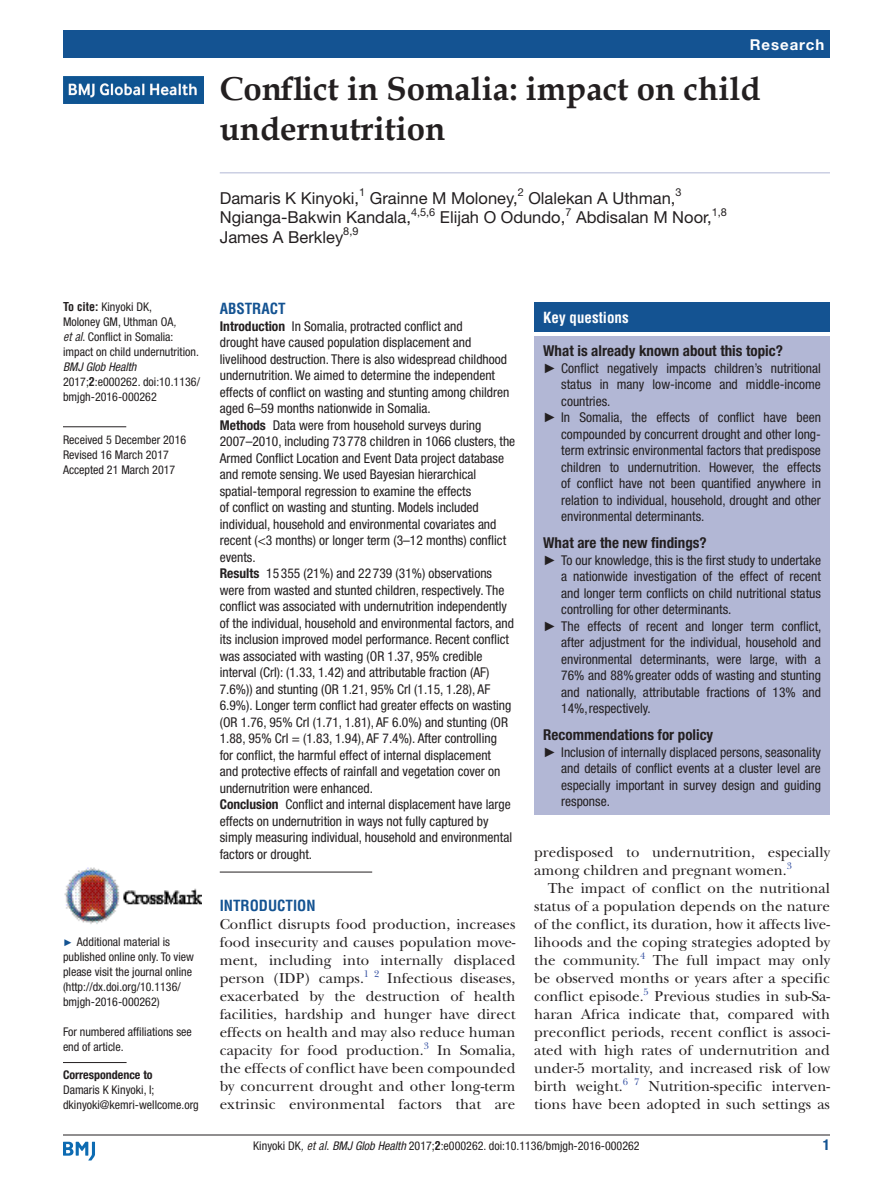
<style>
.page{position:relative;width:893px;height:1191px;background:#fff}
.page>*{position:absolute;margin:0;border:0;box-sizing:border-box;transform-origin:0 0}
.t1{font:700 33px/39px "Book Antiqua";color:#231f20}
.t2{font:16.5px "Helvetica Neue LT Std";color:#231f20}
.t3{font:15px/18px "New Baskerville";color:#231f20;text-align:justify}
.t4{font:700 condensed 15px "Helvetica Neue LT Std";color:#231f20}
.t5{font:700 condensed 15px "Helvetica";color:#145392}
.t6{font:700 condensed 15px "Helvetica";color:#fff}
.t7{font:700 15px "Helvetica Neue LT Std";letter-spacing:.065em;color:#fff}
.t8{font:700 condensed 15px "Helvetica Neue LT Std";color:#145392}
.t9{font:condensed 13.5px/16.5px "Helvetica Neue LT Std";color:#231f20}
.t10{font:condensed 12px/15px "Helvetica Neue LT Std";color:#231f20}
.t11{font:700 condensed 12px "Helvetica Neue LT Std";color:#231f20}
.t12{font:10.95px "Helvetica Neue LT Std";color:#231f20}
.t13{font:9.9px "New Baskerville";color:#3853a3}
.s1{font-family:"Helvetica LT Std";font-weight:700}
.s2{font-family:"Helvetica LT Std";font-style:italic}
.s3{font-style:italic}
.s4{font-family:"Arial";font-stretch:normal;font-size:9.75px;color:#145392}
.s5{font-weight:700}
.s6{font-family:"Arial";font-stretch:normal}
</style>
<div class="page">
<hr style="left:63px;top:1134px;width:767px;height:1px;background:#231f20">
<svg style="left:63px;top:1141px;width:32px;height:19px"></svg>
<img style="left:64px;top:868px;width:137px;height:56px">
<hr style="left:220px;top:172px;width:610px;height:1px;background:#b2b7d5">
<div style="left:63px;top:31px;width:767px;height:27px;background:#145392"></div>
<hr style="left:63px;top:426px;width:63px;height:1px;background:#231f20">
<hr style="left:63px;top:1062px;width:64px;height:1px;background:#231f20">
<img style="left:63px;top:77px;width:141px;height:27px">
<hr style="left:220px;top:871px;width:152px;height:1px;background:#231f20">
<div style="left:534px;top:302px;width:296px;height:30px;background:#145392"></div>
<div style="left:534px;top:336px;width:296px;height:479px;background:#b2b7d5"></div>
<p class="t7" style="left:750px;top:35px;width:76px">Research</p>
<h1 class="t1" style="left:220px;top:70px;width:542px">Conflict in Somalia: impact on child undernutrition</h1>
<p class="t2" style="left:220px;top:188px;width:141px">Damaris K Kinyoki,</p>
<p class="t12" style="left:359px;top:186px;width:8px">1</p>
<p class="t2" style="left:370px;top:188px;width:149px">Grainne M Moloney,</p>
<p class="t12" style="left:518px;top:186px;width:8px">2</p>
<p class="t2" style="left:528px;top:188px;width:149px">Olalekan A Uthman,</p>
<p class="t12" style="left:675px;top:186px;width:8px">3</p>
<p class="t2" style="left:220px;top:207px;width:193px">Ngianga-Bakwin Kandala,</p>
<p class="t12" style="left:411px;top:205px;width:26px">4,5,6</p>
<p class="t2" style="left:440px;top:207px;width:127px">Elijah O Odundo,</p>
<p class="t12" style="left:565px;top:205px;width:8px">7</p>
<p class="t2" style="left:576px;top:207px;width:137px">Abdisalan M Noor,</p>
<p class="t12" style="left:712px;top:205px;width:17px">1,8</p>
<p class="t2" style="left:220px;top:227px;width:125px">James A Berkley</p>
<p class="t12" style="left:343px;top:225px;width:17px">8,9</p>
<p class="t10" style="left:63px;top:299px;width:137px"><span class="s1">To cite:</span> Kinyoki DK,<br>Moloney GM, Uthman OA<span class="s2">,<br>et al</span>. Conflict in Somalia: impact on child undernutrition.</p>
<p class="t10" style="left:63px;top:359px;width:138px"><span class="s3">BMJ Glob Health<br></span>2017;<span class="s1">2</span>:e000262. doi:10.1136/ bmjgh-2016-000262</p>
<p class="t10" style="left:63px;top:432px;width:125px">Received 5 December 2016<br>Revised 16 March 2017<br>Accepted 21 March 2017</p>
<p class="t10" style="left:63px;top:934px;width:133px"><span class="s4">►</span> Additional material is published online only. To view please visit the journal online (http://dx.doi.org/10.1136/ bmjgh-2016-000262)</p>
<p class="t10" style="left:63px;top:1024px;width:130px">For numbered affiliations see end of article.</p>
<p class="t11" style="left:63px;top:1067px;width:91px">Correspondence to</p>
<p class="t10" style="left:63px;top:1082px;width:137px">Damaris K Kinyoki, I; dkinyoki@kemri-wellcome.org</p>
<p class="t5" style="left:220px;top:299px;width:67px">ABSTRACT</p>
<p class="t9" style="left:220px;top:318px;width:297px"><span class="s5">Introduction</span> In Somalia, protracted conflict and<br>drought have caused population displacement and livelihood destruction. There is also widespread childhood undernutrition. We aimed to determine the independent effects of conflict on wasting and stunting among children aged 6–59 months nationwide in Somalia.<br><span class="s5">Methods</span> Data were from household surveys during 2007–2010, including 73 778 children in 1066 clusters, the Armed Conflict Location and Event Data project database and remote sensing. We used Bayesian hierarchical spatial-temporal regression to examine the effects<br>of conflict on wasting and stunting. Models included individual, household and environmental covariates and recent (&lt;3 months) or longer term (3–12 months) conflict events.<br><span class="s5">Results</span> 15 355 (21%) and 22 739 (31%) observations were from wasted and stunted children, respectively. The conflict was associated with undernutrition independently of the individual, household and environmental factors, and its inclusion improved model performance. Recent conflict was associated with wasting (OR 1.37, 95% credible interval (CrI): (1.33, 1.42) and attributable fraction (AF)<br>7.6%)) and stunting (OR 1.21, 95% CrI (1.15, 1.28), AF 6.9%). Longer term conflict had greater effects on wasting (OR 1.76, 95% CrI (1.71, 1.81), AF 6.0%) and stunting (OR 1.88, 95% CrI = (1.83, 1.94), AF 7.4%). After controlling<br>for conflict, the harmful effect of internal displacement<br>and protective effects of rainfall and vegetation cover on undernutrition were enhanced.<br><span class="s5">Conclusion</span> Conflict and internal displacement have large effects on undernutrition in ways not fully captured by simply measuring individual, household and environmental factors or drought.</p>
<p class="t5" style="left:220px;top:896px;width:97px">INTRODUCTION</p>
<p class="t3" style="left:220px;top:915px;width:297px">Conflict disrupts food production, increases food insecurity and causes population move&shy;ment, including into internally displaced person (IDP) camps.</p>
<p class="t13" style="left:364px;top:967px;width:17px">1 2</p>
<p class="t3" style="left:220px;top:969px;width:297px;text-indent:168px">Infectious diseases, exacerbated by the destruction of health facilities, hardship and hunger have direct effects on health and may also reduce human capacity for food production.<sup>3</sup></p>
<p class="t3" style="left:220px;top:1041px;width:297px;text-indent:217px">In Somalia, the effects of conflict have been compounded by concurrent drought and other long-term extrinsic environmental factors that are</p>
<p class="t6" style="left:543px;top:308px;width:87px">KEY QUESTIONS</p>
<p class="t4" style="left:543px;top:341px;width:241px">What is already known about this topic?</p>
<p class="t9" style="left:543px;top:359px;width:279px"><span class="s6">►</span> Conflict negatively impacts children’s nutritional</p>
<p class="t9" style="left:561px;top:376px;width:261px">status in many low-income and middle-income</p>
<p class="t9" style="left:561px;top:392px;width:51px">countries.</p>
<p class="t9" style="left:543px;top:409px;width:279px"><span class="s6">►</span> In Somalia, the effects of conflict have been</p>
<p class="t9" style="left:561px;top:425px;width:261px">compounded by concurrent drought and other long-</p>
<p class="t9" style="left:561px;top:442px;width:261px">term extrinsic environmental factors that predispose</p>
<p class="t9" style="left:561px;top:458px;width:261px">children to undernutrition. However, the effects</p>
<p class="t9" style="left:561px;top:475px;width:261px">of conflict have not been quantified anywhere in</p>
<p class="t9" style="left:561px;top:491px;width:261px">relation to individual, household, drought and other</p>
<p class="t9" style="left:561px;top:508px;width:145px">environmental determinants.</p>
<p class="t4" style="left:543px;top:533px;width:165px">What are the new findings?</p>
<p class="t9" style="left:543px;top:551px;width:279px"><span class="s6">►</span> To our knowledge, this is the first study to undertake</p>
<p class="t9" style="left:561px;top:568px;width:261px">a nationwide investigation of the effect of recent</p>
<p class="t9" style="left:561px;top:584px;width:261px">and longer term conflicts on child nutritional status</p>
<p class="t9" style="left:561px;top:601px;width:172px">controlling for other determinants.</p>
<p class="t9" style="left:543px;top:617px;width:280px"><span class="s6">►</span> The effects of recent and longer term conflict,</p>
<p class="t9" style="left:561px;top:634px;width:261px">after adjustment for the individual, household and</p>
<p class="t9" style="left:561px;top:650px;width:261px">environmental determinants, were large, with a</p>
<p class="t9" style="left:561px;top:667px;width:261px">76% and 88%greater odds of wasting and stunting</p>
<p class="t9" style="left:561px;top:683px;width:261px">and nationally, attributable fractions of 13% and</p>
<p class="t9" style="left:561px;top:700px;width:91px">14%,respectively.</p>
<p class="t4" style="left:543px;top:725px;width:171px">Recommendations for policy</p>
<p class="t9" style="left:561px;top:743px;width:261px;text-align:justify;text-indent:-18px"><span class="s6">►</span> Inclusion of internally displaced persons, seasonality and details of conflict events at a cluster level are especially important in survey design and guiding response.</p>
<p class="t3" style="left:534px;top:843px;width:297px">predisposed to undernutrition, especially among children and pregnant women.</p>
<p class="t13" style="left:787px;top:859px;width:7px">3</p>
<p class="t3" style="left:534px;top:879px;width:297px;text-indent:14px">The impact of conflict on the nutritional status of a population depends on the nature of the conflict, its duration, how it affects live&shy;lihoods and the coping strategies adopted by the community.</p>
<p class="t13" style="left:640px;top:949px;width:7px">4</p>
<p class="t3" style="left:534px;top:951px;width:297px;text-indent:118px">The full impact may only be observed months or years after a specific conflict episode.</p>
<p class="t13" style="left:644px;top:985px;width:7px">5</p>
<p class="t3" style="left:534px;top:987px;width:297px;text-indent:120px">Previous studies in sub-Sa&shy;haran Africa indicate that, compared with preconflict periods, recent conflict is associ&shy;ated with high rates of undernutrition and under-5 mortality, and increased risk of low birth weight.</p>
<p class="t13" style="left:623px;top:1075px;width:18px">6 7</p>
<p class="t3" style="left:534px;top:1077px;width:297px;text-align:right">Nutrition-specific interven-<br>tions have been adopted in such settings as</p>
<p class="t10" style="left:253px;top:1137px;width:388px">Kinyoki DK<span class="s2">, et al</span>. <span class="s3">BMJ Glob Health</span> 2017;<span class="s1">2</span>:e000262. doi:10.1136/bmjgh-2016-000262</p>
<p class="t8" style="left:823px;top:1135px;width:9px">1</p>
</div>
